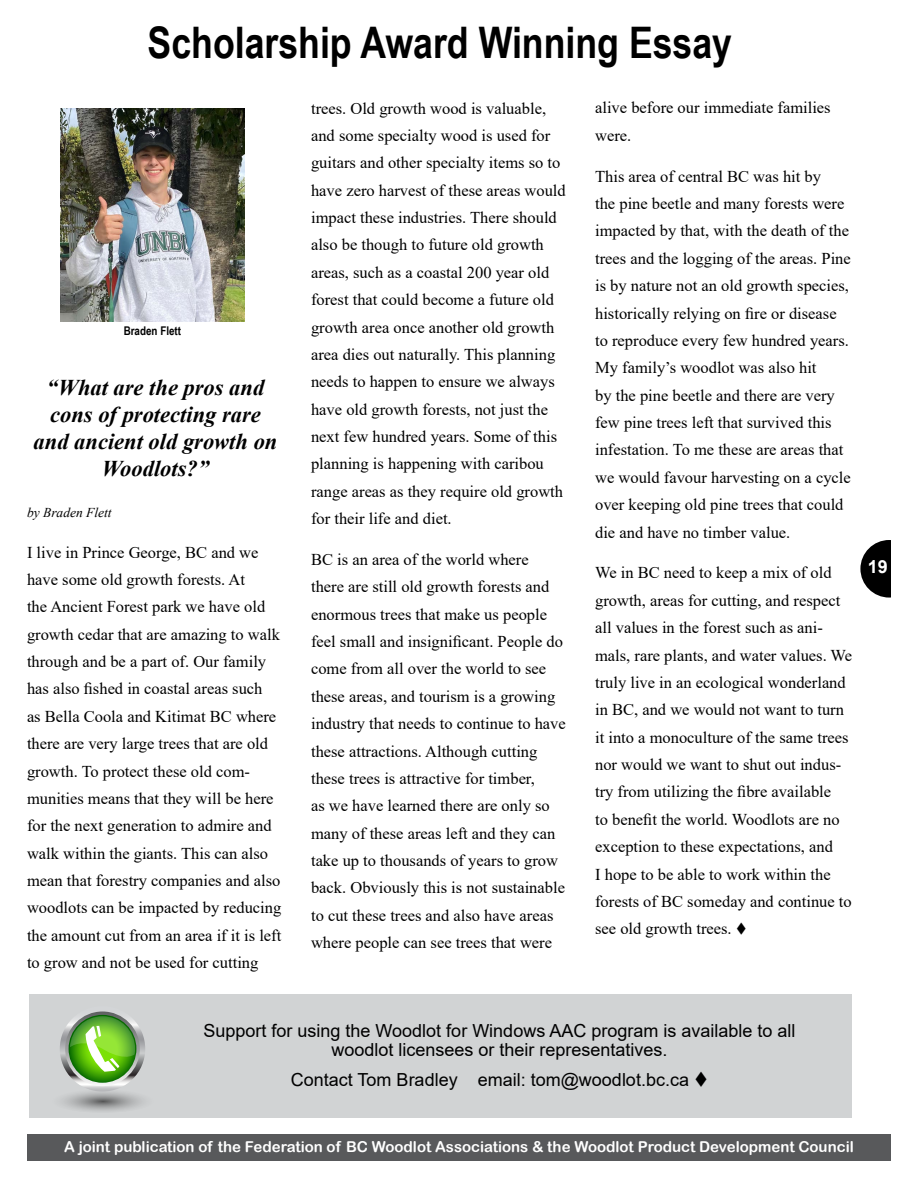
<style>
.page{position:relative;width:918px;height:1188px;background:#fff}
.page>*{position:absolute;margin:0;border:0;box-sizing:border-box;transform-origin:0 0}
.t1{font:700 43.5px "Arial Narrow";color:#000}
.t2{font:italic 700 22.5px/27px "Times New Roman";color:#000;text-align:center}
.t3{font:18px/19.5px "Arial";color:#000;text-align:center}
.t4{font:700 18px "Arial";color:#fff}
.t5{font:16.5px/27.3px "Times New Roman";color:#000}
.t6{font:15px "Arial Rounded MT Bold";color:#fff}
.t7{font:italic 13.5px "Times New Roman";color:#000}
.t8{font:700 12px "Arial Narrow";color:#000}
</style>
<div class="page">
<div style="left:27px;top:1134px;width:864px;height:27px;background:#58595b"></div>
<div style="left:860px;top:540px;width:58px;height:58px;background:#000;border-radius:50%"></div>
<div style="left:891px;top:502px;width:27px;height:135px;background:#fff"></div>
<img style="left:60px;top:108px;width:185px;height:213px">
<div style="left:30px;top:994px;width:822px;height:124px;background:#d1d3d4"></div>
<svg style="left:49px;top:1089px;width:107px;height:24px"></svg>
<svg style="left:60px;top:1006px;width:85px;height:86px"></svg>
<svg style="left:65px;top:1011px;width:75px;height:75px"></svg>
<svg style="left:69px;top:1015px;width:67px;height:68px"></svg>
<svg style="left:70px;top:1016px;width:65px;height:56px;background:#7cbe4f"></svg>
<h1 class="t1" style="left:148px;top:10px;width:586px">Scholarship Award Winning Essay</h1>
<p class="t8" style="left:124px;top:321px;width:59px">Braden Flett</p>
<h2 class="t2" style="left:34px;top:373px;width:245px">“What are the pros and cons of protecting rare and ancient old growth on<br>Woodlots?”</h2>
<p class="t7" style="left:27px;top:503px;width:86px">by Braden Flett</p>
<p class="t5" style="left:27px;top:538px;width:256px">I live in Prince George, BC and we have some old growth forests. At<br>the Ancient Forest park we have old growth cedar that are amazing to walk through and be a part of. Our family has also fished in coastal areas such<br>as Bella Coola and Kitimat BC where there are very large trees that are old growth. To protect these old com&shy;munities means that they will be here for the next generation to admire and walk within the giants. This can also mean that forestry companies and also woodlots can be impacted by reducing the amount cut from an area if it is left to grow and not be used for cutting</p>
<p class="t5" style="left:311px;top:94px;width:256px">trees. Old growth wood is valuable, and some specialty wood is used for guitars and other specialty items so to have zero harvest of these areas would impact these industries. There should also be though to future old growth areas, such as a coastal 200 year old forest that could become a future old growth area once another old growth area dies out naturally. This planning needs to happen to ensure we always have old growth forests, not just the next few hundred years. Some of this planning is happening with caribou range areas as they require old growth for their life and diet.</p>
<p class="t5" style="left:311px;top:545px;width:256px">BC is an area of the world where<br>there are still old growth forests and enormous trees that make us people feel small and insignificant. People do come from all over the world to see these areas, and tourism is a growing industry that needs to continue to have these attractions. Although cutting these trees is attractive for timber,<br>as we have learned there are only so many of these areas left and they can take up to thousands of years to grow back. Obviously this is not sustainable to cut these trees and also have areas where people can see trees that were</p>
<p class="t5" style="left:595px;top:94px;width:237px">alive before our immediate families were.</p>
<p class="t5" style="left:595px;top:162px;width:257px">This area of central BC was hit by<br>the pine beetle and many forests were impacted by that, with the death of the trees and the logging of the areas. Pine is by nature not an old growth species, historically relying on fire or disease to reproduce every few hundred years.<br>My family’s woodlot was also hit<br>by the pine beetle and there are very few pine trees left that survived this infestation. To me these are areas that we would favour harvesting on a cycle over keeping old pine trees that could die and have no timber value.</p>
<p class="t5" style="left:595px;top:559px;width:259px">We in BC need to keep a mix of old growth, areas for cutting, and respect all values in the forest such as ani&shy;mals, rare plants, and water values. We truly live in an ecological wonderland in BC, and we would not want to turn it into a monoculture of the same trees nor would we want to shut out indus&shy;try from utilizing the fibre available<br>to benefit the world. Woodlots are no exception to these expectations, and<br>I hope to be able to work within the forests of BC someday and continue to see old growth trees. ▼</p>
<p class="t4" style="left:868px;top:554px;width:22px">19</p>
<p class="t3" style="left:204px;top:1021px;width:593px">Support for using the Woodlot for Windows AAC program is available to all woodlot licensees or their representatives.</p>
<p class="t3" style="left:291px;top:1070px;width:419px">Contact Tom Bradley email: tom@woodlot.bc.ca ▼</p>
<p class="t6" style="left:64px;top:1138px;width:791px">A joint publication of the Federation of BC Woodlot Associations &amp; the Woodlot Product Development Council</p>
</div>
